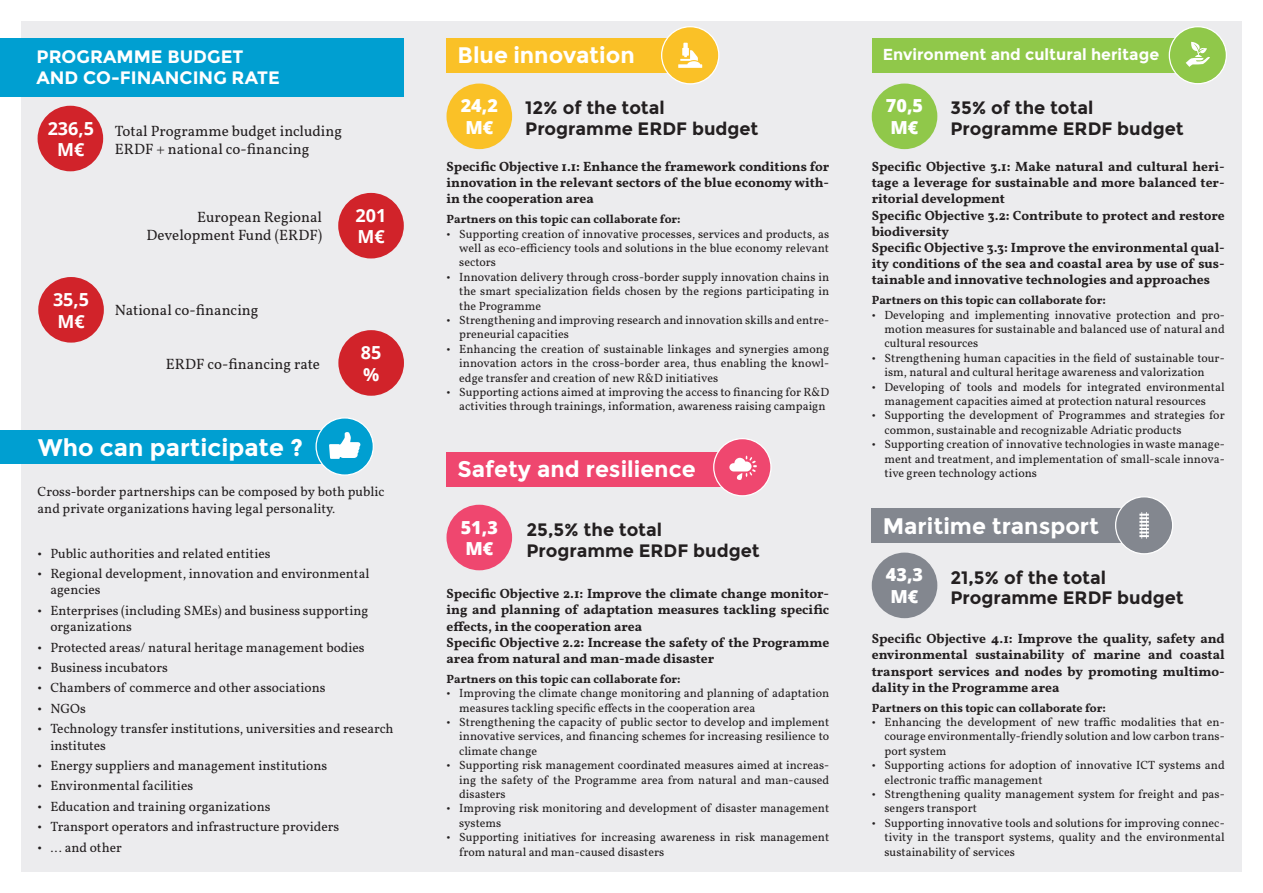
<style>
.page{position:relative;width:1263px;height:893px;background:#fff}
.page>*{position:absolute;margin:0;border:0;box-sizing:border-box;transform-origin:0 0}
.t1{font:700 24px "Montserrat";color:#fff}
.t2{font:700 22.5px "Montserrat";color:#fff}
.t3{font:700 18px/20.7px "Montserrat";color:#231f20}
.t4{font:700 18px/20.7px "Montserrat";color:#fff}
.t5{font:800 18px/21.6px "Open Sans";color:#fff}
.t6{font:700 18px/21.6px "Open Sans";color:#fff}
.t7{font:700 15.9px "Montserrat";color:#fff}
.t8{font:15px/18px "Vollkorn";color:#231f20}
.t9{font:600 13.5px/16.2px "Vollkorn";color:#231f20;text-align:justify}
.t10{font:13.5px/16.2px "Vollkorn";color:#231f20}
.t11{font:12px/14.4px "Vollkorn";color:#231f20;text-align:justify}
.t12{font:600 12px "Vollkorn";color:#231f20}
</style>
<div class="page">
<div style="left:21px;top:21px;width:1221px;height:851px;background:#ececee"></div>
<div style="left:446px;top:38px;width:266px;height:34px;background:#fac127"></div>
<div style="left:872px;top:38px;width:316px;height:34px;background:#90c84a"></div>
<div style="left:0;top:430px;width:362px;height:33px;background:#009fd1"></div>
<div style="left:0;top:38px;width:404px;height:59px;background:#009fd1"></div>
<div style="left:338px;top:330px;width:66px;height:66px;background:#d1232a;border-radius:50%"></div>
<div style="left:38px;top:106px;width:65px;height:65px;background:#d1232a;border-radius:50%"></div>
<div style="left:338px;top:193px;width:66px;height:65px;background:#d1232a;border-radius:50%"></div>
<div style="left:38px;top:277px;width:66px;height:66px;background:#d1232a;border-radius:50%"></div>
<svg style="left:661px;top:26px;width:58px;height:58px"></svg>
<svg style="left:315px;top:417px;width:59px;height:59px"></svg>
<svg style="left:1169px;top:26px;width:58px;height:58px"></svg>
<div style="left:872px;top:508px;width:255px;height:34px;background:#83878f"></div>
<svg style="left:1115px;top:496px;width:58px;height:58px"></svg>
<div style="left:446px;top:452px;width:296px;height:34px;background:#ef476f"></div>
<svg style="left:713px;top:438px;width:59px;height:58px"></svg>
<div style="left:446px;top:84px;width:66px;height:65px;background:#fac127;border-radius:50%"></div>
<div style="left:872px;top:84px;width:65px;height:65px;background:#90c84a;border-radius:50%"></div>
<div style="left:872px;top:553px;width:65px;height:65px;background:#83878f;border-radius:50%"></div>
<div style="left:446px;top:505px;width:66px;height:65px;background:#ef476f;border-radius:50%"></div>
<h3 class="t4" style="left:37px;top:47px;width:245px">PROGRAMME BUDGET<br>AND CO-FINANCING RATE</h3>
<h3 class="t6" style="left:48px;top:117px;width:48px;text-align:center">236,5<br>M€</h3>
<p class="t8" style="left:115px;top:122px;width:229px">Total Programme budget including<br>ERDF + national co-financing</p>
<p class="t8" style="left:147px;top:208px;width:177px;text-align:right">European Regional<br>Development Fund (ERDF)</p>
<h3 class="t6" style="left:53px;top:288px;width:38px">35,5<br>M€</h3>
<p class="t8" style="left:115px;top:301px;width:145px">National co-financing</p>
<p class="t8" style="left:166px;top:355px;width:156px">ERDF co-financing rate</p>
<h3 class="t6" style="left:356px;top:204px;width:32px">201<br>M€</h3>
<h3 class="t6" style="left:361px;top:341px;width:22px">85 %</h3>
<h1 class="t1" style="left:38px;top:433px;width:266px">Who can participate ?</h1>
<p class="t10" style="left:38px;top:484px;width:348px">Cross-border partnerships can be composed by both public and private organizations having legal personality.</p>
<p class="t10" style="left:38px;top:545px;width:234px">• Public authorities and related entities</p>
<p class="t10" style="left:50px;top:565px;width:321px;text-indent:-13px">• Regional development, innovation and environmental agencies</p>
<p class="t10" style="left:50px;top:602px;width:319px;text-indent:-13px">• Enterprises (including SMEs) and business supporting organizations</p>
<p class="t10" style="left:38px;top:639px;width:329px">• Protected areas/ natural heritage management bodies</p>
<p class="t10" style="left:38px;top:659px;width:132px">• Business incubators</p>
<p class="t10" style="left:38px;top:680px;width:289px">• Chambers of commerce and other associations</p>
<p class="t10" style="left:38px;top:700px;width:50px">• NGOs</p>
<p class="t10" style="left:50px;top:720px;width:345px;text-indent:-13px">• Technology transfer institutions, universities and research institutes</p>
<p class="t10" style="left:38px;top:757px;width:291px">• Energy suppliers and management institutions</p>
<p class="t10" style="left:38px;top:778px;width:157px">• Environmental facilities</p>
<p class="t10" style="left:38px;top:798px;width:234px">• Education and training organizations</p>
<p class="t10" style="left:38px;top:818px;width:303px">• Transport operators and infrastructure providers</p>
<p class="t10" style="left:38px;top:839px;width:86px">• ... and other</p>
<h2 class="t2" style="left:458px;top:42px;width:179px">Blue innovation</h2>
<h3 class="t7" style="left:883px;top:45px;width:278px">Environment and cultural heritage</h3>
<h3 class="t5" style="left:461px;top:94px;width:39px">24,2<br>M€</h3>
<h3 class="t5" style="left:886px;top:94px;width:39px">70,5<br>M€</h3>
<h3 class="t3" style="left:525px;top:98px;width:235px">12% of the total<br>Programme ERDF budget</h3>
<h3 class="t3" style="left:950px;top:98px;width:235px">35% of the total<br>Programme ERDF budget</h3>
<p class="t9" style="left:446px;top:158px;width:384px">Specific Objective 1.1: Enhance the framework conditions for innovation in the relevant sectors of the blue economy with&shy;in the cooperation area</p>
<p class="t12" style="left:446px;top:211px;width:236px">Partners on this topic can collaborate for:</p>
<p class="t11" style="left:459px;top:226px;width:371px;text-indent:-13px">• Supporting creation of innovative processes, services and products, as well as eco-efficiency tools and solutions in the blue economy relevant sectors</p>
<p class="t11" style="left:459px;top:269px;width:371px;text-indent:-13px">• Innovation delivery through cross-border supply innovation chains in the smart specialization fields chosen by the regions participating in the Programme</p>
<p class="t11" style="left:459px;top:313px;width:371px;text-indent:-13px">• Strengthening and improving research and innovation skills and entre&shy;preneurial capacities</p>
<p class="t11" style="left:459px;top:341px;width:371px;text-indent:-13px">• Enhancing the creation of sustainable linkages and synergies among innovation actors in the cross-border area, thus enabling the knowl&shy;edge transfer and creation of new R&amp;D initiatives</p>
<p class="t11" style="left:459px;top:385px;width:371px;text-indent:-13px">• Supporting actions aimed at improving the access to financing for R&amp;D activities through trainings, information, awareness raising campaign</p>
<h2 class="t2" style="left:458px;top:456px;width:240px">Safety and resilience</h2>
<h3 class="t5" style="left:461px;top:515px;width:39px">51,3<br>M€</h3>
<h3 class="t3" style="left:526px;top:519px;width:235px">25,5% the total<br>Programme ERDF budget</h3>
<p class="t9" style="left:446px;top:586px;width:384px;text-align:left">Specific Objective 2.1: Improve the climate change monitor&shy;ing and planning of adaptation measures tackling specific effects, in the cooperation area<br>Specific Objective 2.2: Increase the safety of the Programme area from natural and man-made disaster</p>
<p class="t12" style="left:446px;top:671px;width:236px">Partners on this topic can collaborate for:</p>
<p class="t11" style="left:459px;top:686px;width:371px;text-indent:-13px">• Improving the climate change monitoring and planning of adaptation measures tackling specific effects in the cooperation area</p>
<p class="t11" style="left:459px;top:715px;width:371px;text-indent:-13px">• Strengthening the capacity of public sector to develop and implement innovative services, and financing schemes for increasing resilience to climate change</p>
<p class="t11" style="left:459px;top:758px;width:371px;text-indent:-13px">• Supporting risk management coordinated measures aimed at increas&shy;ing the safety of the Programme area from natural and man-caused disasters</p>
<p class="t11" style="left:459px;top:801px;width:371px;text-indent:-13px">• Improving risk monitoring and development of disaster management systems</p>
<p class="t11" style="left:459px;top:830px;width:371px;text-indent:-13px">• Supporting initiatives for increasing awareness in risk management from natural and man-caused disasters</p>
<p class="t9" style="left:872px;top:158px;width:354px;text-align:left">Specific Objective 3.1: Make natural and cultural heri&shy;tage a leverage for sustainable and more balanced ter&shy;ritorial development<br>Specific Objective 3.2: Contribute to protect and restore biodiversity<br>Specific Objective 3.3: Improve the environmental qual&shy;ity conditions of the sea and coastal area by use of sus&shy;tainable and innovative technologies and approaches</p>
<p class="t12" style="left:872px;top:292px;width:236px">Partners on this topic can collaborate for:</p>
<p class="t11" style="left:884px;top:307px;width:342px;text-indent:-13px">• Developing and implementing innovative protection and pro&shy;motion measures for sustainable and balanced use of natural and cultural resources</p>
<p class="t11" style="left:884px;top:350px;width:342px;text-indent:-13px">• Strengthening human capacities in the field of sustainable tour&shy;ism, natural and cultural heritage awareness and valorization</p>
<p class="t11" style="left:872px;top:379px;width:354px;text-align:center">• Developing of tools and models for integrated environmental management capacities aimed at protection natural resources</p>
<p class="t11" style="left:884px;top:408px;width:342px;text-indent:-13px">• Supporting the development of Programmes and strategies for common, sustainable and recognizable Adriatic products</p>
<p class="t11" style="left:884px;top:437px;width:342px;text-indent:-13px">• Supporting creation of innovative technologies in waste manage&shy;ment and treatment, and implementation of small-scale innova&shy;tive green technology actions</p>
<h2 class="t2" style="left:883px;top:513px;width:218px">Maritime transport</h2>
<h3 class="t5" style="left:886px;top:563px;width:39px">43,3<br>M€</h3>
<h3 class="t3" style="left:950px;top:567px;width:235px">21,5% of the total<br>Programme ERDF budget</h3>
<p class="t9" style="left:872px;top:631px;width:354px">Specific Objective 4.1: Improve the quality, safety and environmental sustainability of marine and coastal transport services and nodes by promoting multimo&shy;dality in the Programme area</p>
<p class="t12" style="left:872px;top:700px;width:236px">Partners on this topic can collaborate for:</p>
<p class="t11" style="left:884px;top:715px;width:342px;text-indent:-13px">• Enhancing the development of new traffic modalities that en&shy;courage environmentally-friendly solution and low carbon trans&shy;port system</p>
<p class="t11" style="left:884px;top:758px;width:342px;text-indent:-13px">• Supporting actions for adoption of innovative ICT systems and electronic traffic management</p>
<p class="t11" style="left:884px;top:787px;width:342px;text-indent:-13px">• Strengthening quality management system for freight and pas&shy;sengers transport</p>
<p class="t11" style="left:884px;top:815px;width:342px;text-indent:-13px">• Supporting innovative tools and solutions for improving connec&shy;tivity in the transport systems, quality and the environmental sustainability of services</p>
</div>
